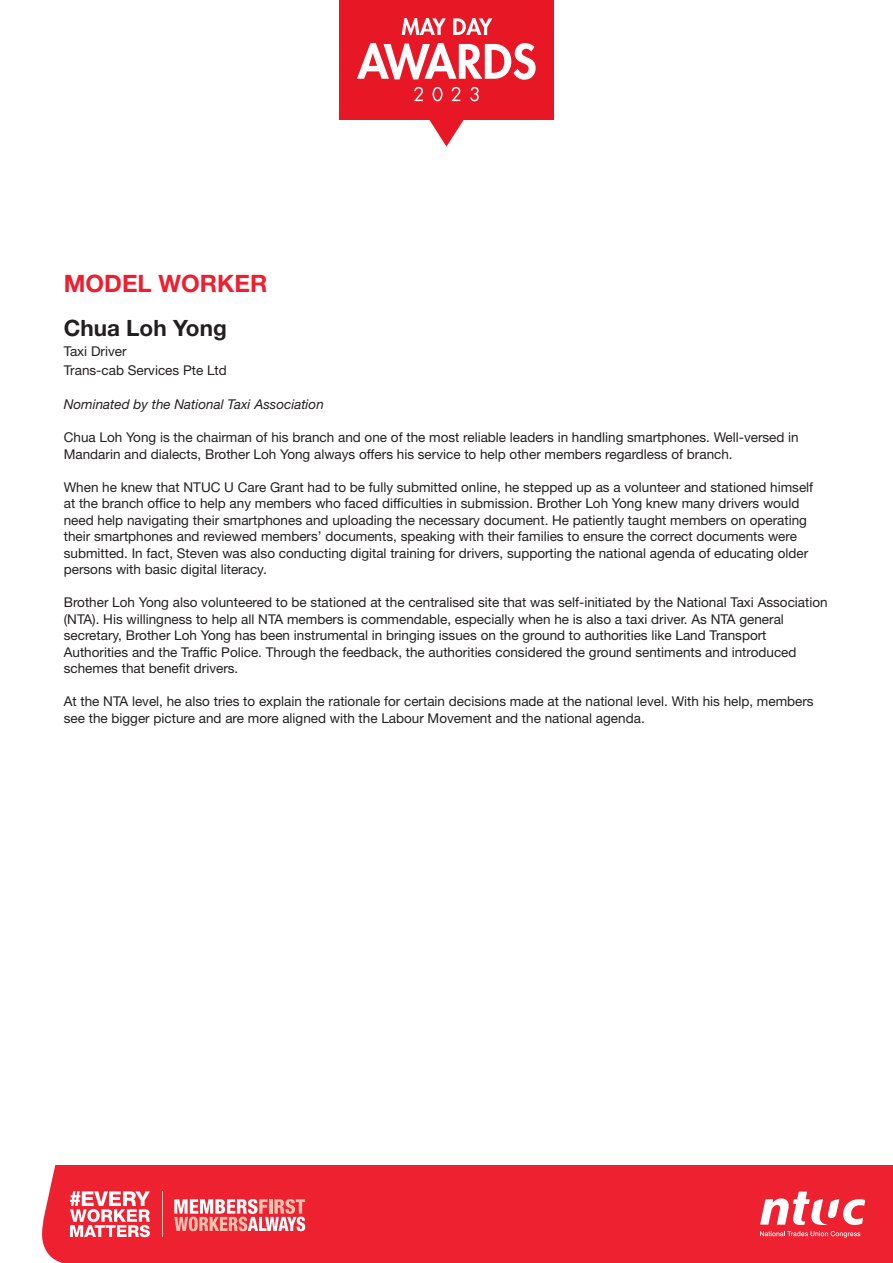
<style>
.page{position:relative;width:893px;height:1263px;background:#fff}
.page>*{position:absolute;margin:0;border:0;box-sizing:border-box;transform-origin:0 0}
.Awards_Title{font:700 24px "Helvetica Neue LT Std";color:#ed1f30}
.Name_of_Awardee{font:700 22.5px "Helvetica Neue LT Std";color:#231f20}
.Body_Text{font:13.5px/16.5px "Helvetica Neue LT Std";color:#231f20}
.Nominated_by{font:italic 13.5px "Helvetica Neue LT Std";color:#231f20}
.Designation{font:13.5px "Helvetica Neue LT Std";color:#231f20}
</style>
<div class="page">
<div style="left:42px;top:1166px;width:850px;height:97px;background:#ee2130"></div>
<svg style="left:760px;top:1231px;width:100px;height:6px"></svg>
<svg style="left:760px;top:1191px;width:105px;height:34px"></svg>
<hr style="left:162px;top:1191px;width:1px;height:46px;background:#fbc0ae">
<svg style="left:174px;top:1199px;width:131px;height:32px"></svg>
<svg style="left:70px;top:1191px;width:80px;height:46px"></svg>
<div style="left:339px;top:0;width:215px;height:119px;background:#e81726"></div>
<svg style="left:429px;top:119px;width:35px;height:28px"></svg>
<svg style="left:402px;top:18px;width:44px;height:17px"></svg>
<svg style="left:453px;top:18px;width:39px;height:17px"></svg>
<svg style="left:414px;top:87px;width:9px;height:14px"></svg>
<svg style="left:433px;top:87px;width:10px;height:14px"></svg>
<svg style="left:451px;top:87px;width:9px;height:14px"></svg>
<svg style="left:470px;top:87px;width:9px;height:14px"></svg>
<svg style="left:357px;top:43px;width:179px;height:37px"></svg>
<p class="Awards_Title" style="left:64px;top:269px;width:205px">MODEL WORKER</p>
<p class="Name_of_Awardee" style="left:64px;top:314px;width:164px">Chua Loh Yong</p>
<p class="Designation" style="left:64px;top:343px;width:64px">Taxi Driver</p>
<p class="Designation" style="left:64px;top:362px;width:165px">Trans-cab Services Pte Ltd</p>
<p class="Nominated_by" style="left:64px;top:396px;width:262px">Nominated by the National Taxi Association</p>
<p class="Body_Text" style="left:64px;top:429px;width:736px">Chua Loh Yong is the chairman of his branch and one of the most reliable leaders in handling smartphones. Well-versed in<br>Mandarin and dialects, Brother Loh Yong always offers his service to help other members regardless of branch.</p>
<p class="Body_Text" style="left:64px;top:478px;width:751px">When he knew that NTUC U Care Grant had to be fully submitted online, he stepped up as a volunteer and stationed himself at the branch office to help any members who faced difficulties in submission. Brother Loh Yong knew many drivers would need help navigating their smartphones and uploading the necessary document. He patiently taught members on operating their smartphones and reviewed members’ documents, speaking with their families to ensure the correct documents were submitted. In fact, Steven was also conducting digital training for drivers, supporting the national agenda of educating older persons with basic digital literacy.</p>
<p class="Body_Text" style="left:64px;top:594px;width:765px">Brother Loh Yong also volunteered to be stationed at the centralised site that was self-initiated by the National Taxi Association (NTA). His willingness to help all NTA members is commendable, especially when he is also a taxi driver. As NTA general secretary, Brother Loh Yong has been instrumental in bringing issues on the ground to authorities like Land Transport Authorities and the Traffic Police. Through the feedback, the authorities considered the ground sentiments and introduced schemes that benefit drivers.</p>
<p class="Body_Text" style="left:64px;top:693px;width:751px">At the NTA level, he also tries to explain the rationale for certain decisions made at the national level. With his help, members see the bigger picture and are more aligned with the Labour Movement and the national agenda.</p>
</div>
